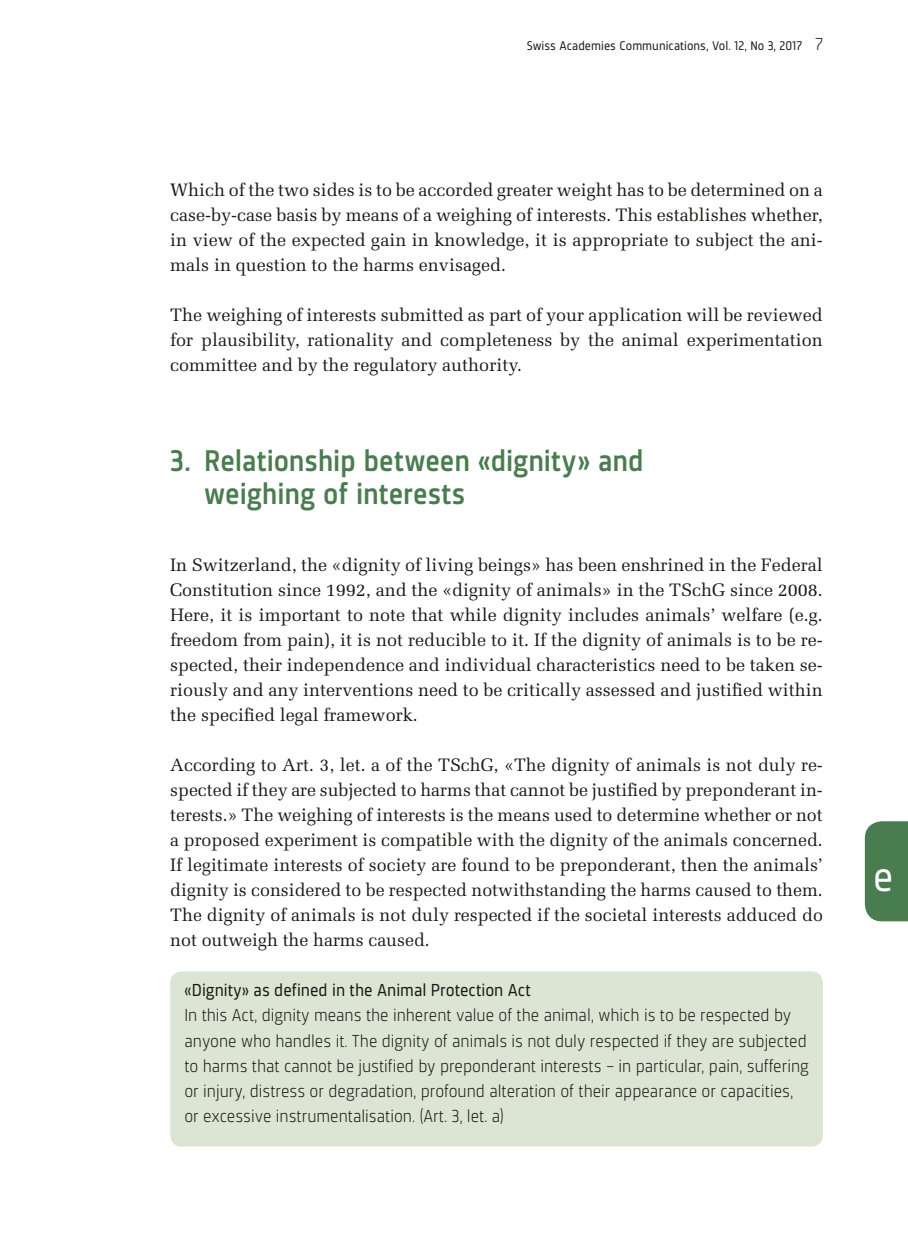
<style>
.page{position:relative;width:908px;height:1248px;background:#fff}
.page>*{position:absolute;margin:0;border:0;box-sizing:border-box;transform-origin:0 0}
.t1{font:43px "Sinews Sans Pro";color:#fff}
.t2{font:500 31px/33px "Sinews Sans Pro";letter-spacing:-.005em;color:#497c4e}
.t3{font:18px/25px "Melior";color:#1b1917;text-align:justify}
.t4{font:300 18px/25px "Sinews Sans Pro";color:#1b1917}
.t5{font:18px "Sinews Sans Pro";color:#1b1917}
.t6{font:13px "Sinews Sans Pro";letter-spacing:.005em;color:#1b1917}
.s1{font-weight:300;font-size:18px}
</style>
<div class="page">
<div style="left:864px;top:821px;width:43px;height:100px;background:#497c4e"></div>
<div style="left:170px;top:971px;width:652px;height:175px;background:#dce4d3;border-radius:11px"></div>
<p class="t6" style="left:526px;top:38px;width:297px">Swiss Academies Communications, Vol. 12, No 3, 2017 <span class="s1">7</span></p>
<p class="t3" style="left:170px;top:177px;width:654px">Which of the two sides is to be accorded greater weight has to be determined on a case-by-case basis by means of a weighing of interests. This establishes whether, in view of the expected gain in knowledge, it is appropriate to subject the ani&shy;mals in question to the harms envisaged.</p>
<p class="t3" style="left:170px;top:302px;width:653px">The weighing of interests submitted as part of your application will be reviewed for plausibility, rationality and completeness by the animal experimentation committee and by the regulatory authority.</p>
<h2 class="t2" style="left:204px;top:444px;width:440px;text-indent:-34px">3. Relationship between «dignity» and weighing of interests</h2>
<p class="t3" style="left:170px;top:552px;width:654px">In Switzerland, the «dignity of living beings» has been enshrined in the Federal Constitution since 1992, and the «dignity of animals» in the TSchG since 2008.<br>Here, it is important to note that while dignity includes animals’ welfare (e.g. freedom from pain), it is not reducible to it. If the dignity of animals is to be re&shy;spected, their independence and individual characteristics need to be taken se&shy;riously and any interventions need to be critically assessed and justified within the specified legal framework.</p>
<p class="t3" style="left:170px;top:752px;width:654px">According to Art. 3, let. a of the TSchG, «The dignity of animals is not duly re&shy;spected if they are subjected to harms that cannot be justified by preponderant in&shy;terests.» The weighing of interests is the means used to determine whether or not a proposed experiment is compatible with the dignity of the animals concerned.<br>If legitimate interests of society are found to be preponderant, then the animals’ dignity is considered to be respected notwithstanding the harms caused to them.<br>The dignity of animals is not duly respected if the societal interests adduced do not outweigh the harms caused.</p>
<p class="t5" style="left:184px;top:980px;width:347px">«Dignity» as defined in the Animal Protection Act</p>
<p class="t4" style="left:184px;top:1002px;width:625px">In this Act, dignity means the inherent value of the animal, which is to be respected by anyone who handles it. The dignity of animals is not duly respected if they are subjected to harms that cannot be justified by preponderant interests – in particular, pain, suffering or injury, distress or degradation, profound alteration of their appearance or capacities, or excessive instrumentalisation. (Art. 3, let. a)</p>
<h1 class="t1" style="left:872px;top:852px;width:22px">e</h1>
</div>
